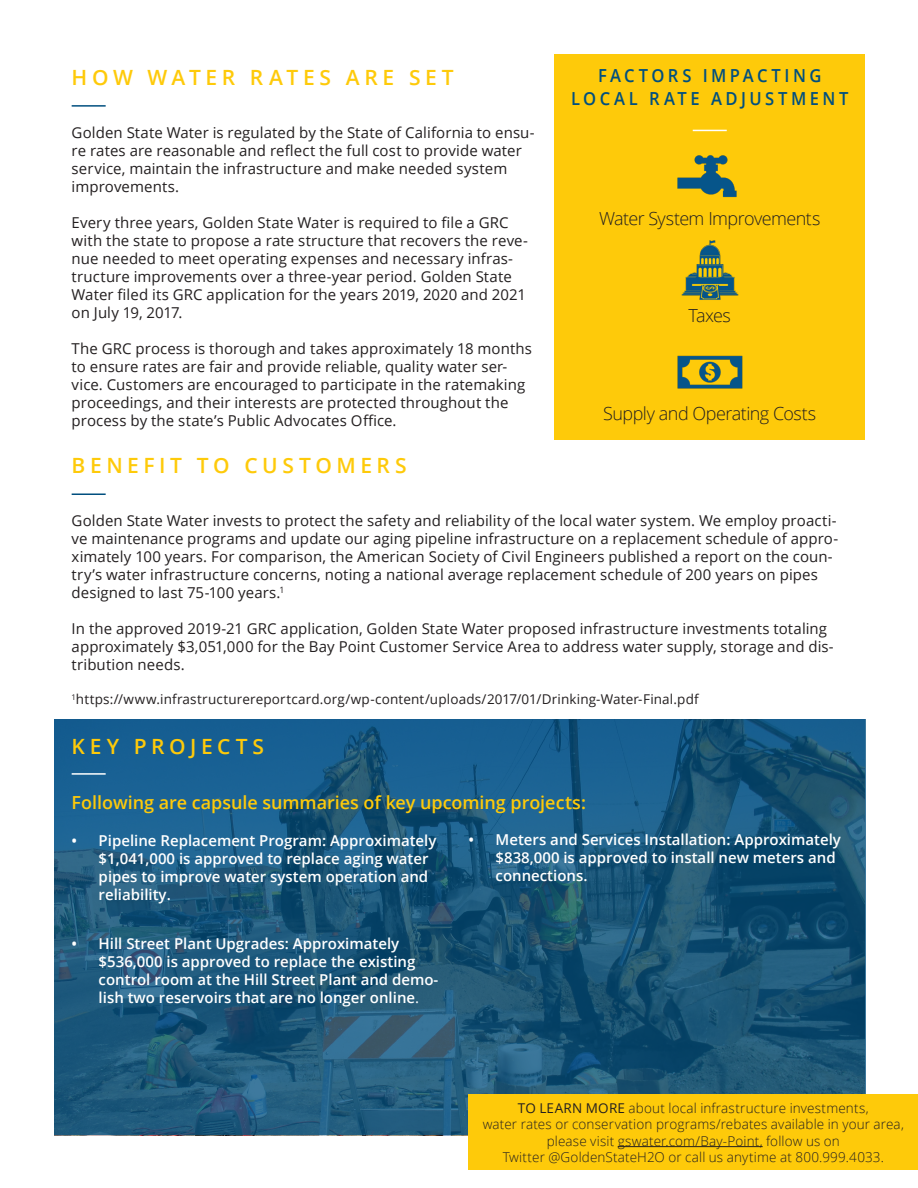
<style>
.page{position:relative;width:918px;height:1188px;background:#fff}
.page>*{position:absolute;margin:0;border:0;box-sizing:border-box;transform-origin:0 0}
.Header_-_Align_Left{font:600 21px "Open Sans";letter-spacing:.215em;color:#feca0a}
.Pull_Text{font:300 18px "Open Sans";letter-spacing:-.03em;color:#231f20}
.Pull_Text-2{font:600 18px "Open Sans";letter-spacing:-.005em;color:#feca0a}
.Header_-_Align_Cente{font:600 18px "Open Sans";letter-spacing:.21em;color:#004f7f;scale:.92 1}
.Pull_Text-3{font:15px/18px "Open Sans";letter-spacing:.005em;color:#231f20}
.t1{font:600 15px/18px "Open Sans";color:#fff}
.Pull_Text-4{font:300 13.5px/16.2px "Open Sans";letter-spacing:.01em;color:#231f20;text-align:center}
.Pull_Text-5{font:13.5px "Open Sans";letter-spacing:.01em;color:#231f20}
.s1{font-weight:400}
</style>
<div class="page">
<svg style="left:54px;top:720px;width:811px;height:415px;background:#1b587c"></svg>
<div style="left:555px;top:54px;width:310px;height:386px;background:#feca0a"></div>
<hr style="left:693px;top:130px;width:34px;height:1px;background:#fff">
<hr style="left:72px;top:773px;width:34px;height:2px;background:#fff">
<img style="left:677px;top:155px;width:60px;height:43px">
<img style="left:681px;top:240px;width:58px;height:60px">
<img style="left:677px;top:355px;width:66px;height:34px">
<hr style="left:72px;top:493px;width:34px;height:2px;background:#004f7f">
<hr style="left:72px;top:105px;width:34px;height:2px;background:#004f7f">
<div style="left:469px;top:1095px;width:449px;height:75px;background:#feca0a"></div>
<hr style="left:618px;top:1146px;width:145px;height:1px;background:#231f20">
<p class="Header_-_Align_Left" style="left:72px;top:63px;width:384px">HOW WATER RATES ARE SET</p>
<p class="Pull_Text-3" style="left:72px;top:123px;width:464px">Golden State Water is regulated by the State of California to ensu&shy;re rates are reasonable and reflect the full cost to provide water service, maintain the infrastructure and make needed system improvements.</p>
<p class="Pull_Text-3" style="left:72px;top:213px;width:458px">Every three years, Golden State Water is required to file a GRC with the state to propose a rate structure that recovers the reve&shy;nue needed to meet operating expenses and necessary infras&shy;tructure improvements over a three-year period. Golden State Water filed its GRC application for the years 2019, 2020 and 2021 on July 19, 2017.</p>
<p class="Pull_Text-3" style="left:72px;top:339px;width:462px">The GRC process is thorough and takes approximately 18 months to ensure rates are fair and provide reliable, quality water ser&shy;vice. Customers are encouraged to participate in the ratemaking proceedings, and their interests are protected throughout the process by the state’s Public Advocates Office.</p>
<p class="Header_-_Align_Left" style="left:72px;top:451px;width:337px">BENEFIT TO CUSTOMERS</p>
<p class="Header_-_Align_Cente" style="left:598px;top:64px;width:244px">FACTORS IMPACTING</p>
<p class="Header_-_Align_Cente" style="left:571px;top:86px;width:303px">LOCAL RATE ADJUSTMENT</p>
<p class="Pull_Text" style="left:599px;top:206px;width:223px">Water System Improvements</p>
<p class="Pull_Text" style="left:689px;top:303px;width:44px">Taxes</p>
<p class="Pull_Text" style="left:603px;top:401px;width:214px">Supply and Operating Costs</p>
<p class="Pull_Text-3" style="left:72px;top:511px;width:768px">Golden State Water invests to protect the safety and reliability of the local water system. We employ proacti&shy;ve maintenance programs and update our aging pipeline infrastructure on a replacement schedule of appro&shy;ximately 100 years. For comparison, the American Society of Civil Engineers published a report on the coun&shy;try’s water infrastructure concerns, noting a national average replacement schedule of 200 years on pipes designed to last 75-100 years.<sup>1</sup></p>
<p class="Pull_Text-3" style="left:72px;top:619px;width:764px">In the approved 2019-21 GRC application, Golden State Water proposed infrastructure investments totaling approximately $3,051,000 for the Bay Point Customer Service Area to address water supply, storage and dis&shy;tribution needs.</p>
<p class="Pull_Text-5" style="left:72px;top:690px;width:629px"><sup>1</sup>https://www.infrastructurereportcard.org/wp-content/uploads/2017/01/Drinking-Water-Final.pdf</p>
<p class="Header_-_Align_Left" style="left:72px;top:732px;width:194px">KEY PROJECTS</p>
<p class="Pull_Text-2" style="left:72px;top:791px;width:516px">Following are capsule summaries of key upcoming projects:</p>
<p class="t1" style="left:99px;top:831px;width:339px;text-indent:-27px">• Pipeline Replacement Program: Approximately $1,041,000 is approved to replace aging water pipes to improve water system operation and reliability.</p>
<p class="t1" style="left:99px;top:935px;width:341px;text-indent:-27px">• Hill Street Plant Upgrades: Approximately $536,000 is approved to replace the existing control room at the Hill Street Plant and demo&shy;lish two reservoirs that are no longer online<span class="s1">.</span></p>
<p class="t1" style="left:496px;top:831px;width:347px;text-indent:-27px">• Meters and Services Installation: Approximately $838,000 is approved to install new meters and connections.</p>
<p class="Pull_Text-4" style="left:518px;top:1100px;width:352px"><span class="s1">TO LEARN MORE</span> about local infrastructure investments,</p>
<p class="Pull_Text-4" style="left:483px;top:1116px;width:423px">water rates or conservation programs/rebates available in your area, please visit gswater.com/Bay-Point, follow us on</p>
<p class="Pull_Text-4" style="left:503px;top:1148px;width:383px">Twitter @GoldenStateH2O or call us anytime at 800.999.4033.</p>
</div>
